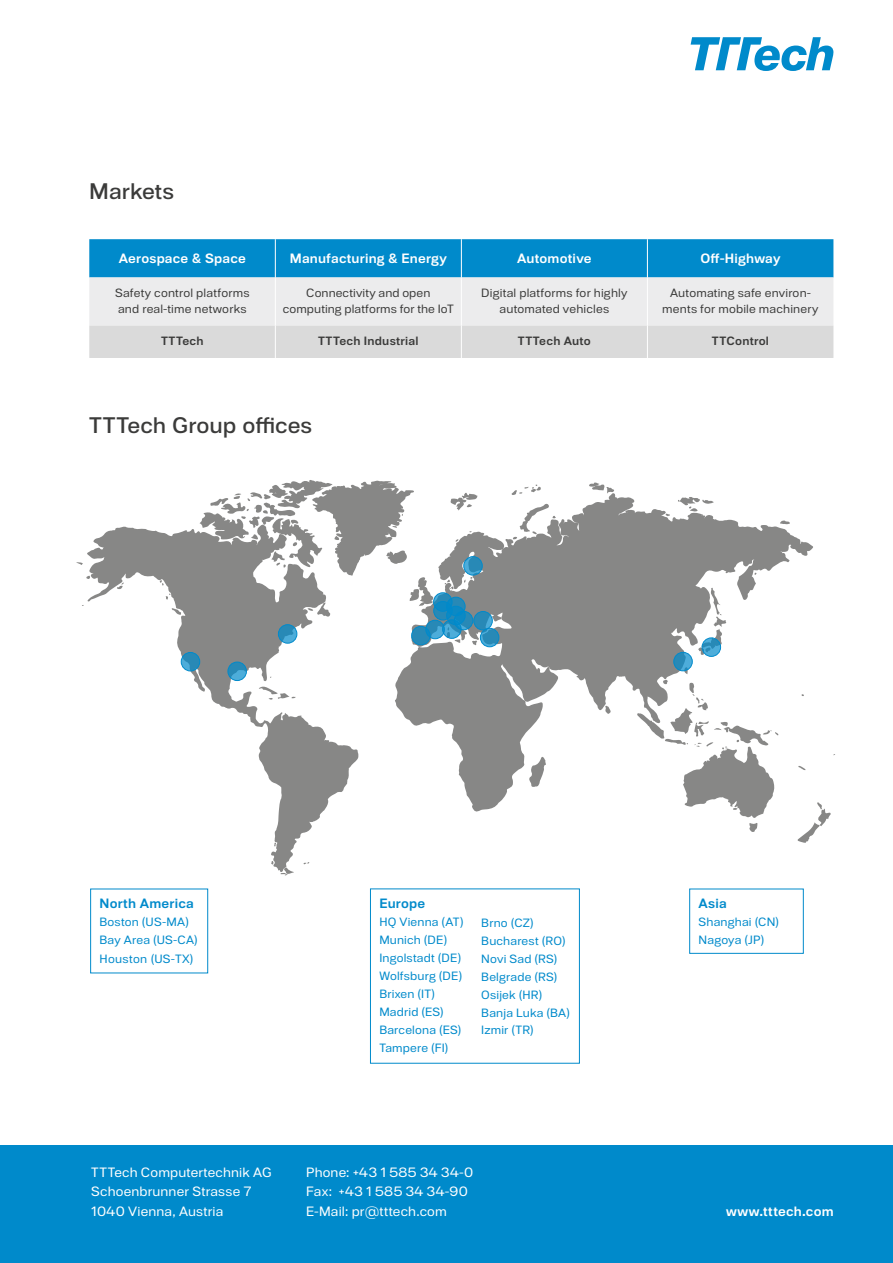
<style>
.page{position:relative;width:893px;height:1263px;background:#fff}
.page>*{position:absolute;margin:0;border:0;box-sizing:border-box;transform-origin:0 0}
.ueberschrift{font:500 22.5px "Substance";color:#3b3b3a}
.fliess{font:500 22.5px "Substance";color:#3b3b3a}
.kontakt{font:13.5px "Substance";letter-spacing:.01em;color:#fff}
.tabelle_kopf{font:700 13.5px "Substance";letter-spacing:.015em;color:#fff}
.kontakt-2{font:13.5px "Substance";letter-spacing:.03em;color:#fff}
.t1{font:700 13.5px "Substance";letter-spacing:.015em;color:#008acb}
.kontakt-3{font:700 13.5px "Substance";letter-spacing:.015em;color:#fff}
.t2{font:12px/18px "Substance";letter-spacing:.015em;color:#008acb}
.tabelle_Seite_2{font:12px/15.8px "Substance";letter-spacing:.015em;color:#3b3b3a;text-align:center}
.tabelle_Seite_2-2{font:700 12px "Substance";letter-spacing:.02em;color:#3b3b3a}
</style>
<div class="page">
<svg style="left:691px;top:37px;width:142px;height:34px"></svg>
<div style="left:0;top:1145px;width:893px;height:118px;background:#008acb"></div>
<svg style="left:89px;top:239px;width:744px;height:119px;background:#9bc7dd"></svg>
<hr style="left:275px;top:239px;width:1px;height:38px;background:#fff">
<hr style="left:461px;top:239px;width:1px;height:38px;background:#fff">
<hr style="left:647px;top:239px;width:1px;height:38px;background:#fff">
<hr style="left:461px;top:277px;width:1px;height:49px;background:#fff">
<hr style="left:461px;top:326px;width:1px;height:32px;background:#fff">
<hr style="left:647px;top:277px;width:1px;height:49px;background:#fff">
<hr style="left:647px;top:326px;width:1px;height:32px;background:#fff">
<hr style="left:275px;top:277px;width:1px;height:49px;background:#fff">
<hr style="left:275px;top:326px;width:1px;height:32px;background:#fff">
<svg style="left:395px;top:493px;width:418px;height:319px;fill:#878786"></svg>
<svg style="left:87px;top:526px;width:271px;height:346px"></svg>
<svg style="left:529px;top:756px;width:17px;height:32px"></svg>
<svg style="left:604px;top:705px;width:7px;height:9px"></svg>
<svg style="left:76px;top:562px;width:7px;height:3px"></svg>
<svg style="left:259px;top:686px;width:37px;height:14px"></svg>
<svg style="left:472px;top:641px;width:5px;height:5px"></svg>
<svg style="left:698px;top:588px;width:28px;height:67px"></svg>
<svg style="left:172px;top:608px;width:9px;height:7px"></svg>
<svg style="left:159px;top:580px;width:5px;height:6px"></svg>
<svg style="left:117px;top:582px;width:7px;height:8px"></svg>
<svg style="left:797px;top:802px;width:34px;height:41px"></svg>
<svg style="left:464px;top:577px;width:8px;height:6px"></svg>
<svg style="left:445px;top:579px;width:9px;height:12px"></svg>
<svg style="left:86px;top:575px;width:4px;height:4px"></svg>
<svg style="left:281px;top:868px;width:13px;height:7px"></svg>
<svg style="left:455px;top:539px;width:4px;height:3px"></svg>
<svg style="left:512px;top:484px;width:29px;height:11px"></svg>
<svg style="left:513px;top:503px;width:43px;height:36px"></svg>
<svg style="left:450px;top:493px;width:28px;height:17px"></svg>
<svg style="left:678px;top:497px;width:36px;height:15px"></svg>
<svg style="left:780px;top:520px;width:10px;height:5px"></svg>
<svg style="left:798px;top:766px;width:8px;height:5px"></svg>
<svg style="left:665px;top:513px;width:5px;height:3px"></svg>
<svg style="left:303px;top:862px;width:6px;height:2px"></svg>
<svg style="left:588px;top:482px;width:26px;height:12px"></svg>
<svg style="left:199px;top:480px;width:235px;height:137px"></svg>
<svg style="left:446px;top:634px;width:14px;height:9px"></svg>
<svg style="left:165px;top:593px;width:5px;height:7px"></svg>
<svg style="left:637px;top:667px;width:141px;height:165px"></svg>
<svg style="left:278px;top:625px;width:19px;height:18px"></svg>
<div style="left:278px;top:624px;width:19px;height:19px;border:1px solid #008acb;border-radius:50%"></div>
<svg style="left:228px;top:662px;width:18px;height:18px"></svg>
<div style="left:228px;top:662px;width:19px;height:19px;border:1px solid #008acb;border-radius:50%"></div>
<svg style="left:181px;top:652px;width:19px;height:19px"></svg>
<div style="left:181px;top:652px;width:19px;height:19px;border:1px solid #008acb;border-radius:50%"></div>
<svg style="left:464px;top:557px;width:18px;height:18px"></svg>
<div style="left:463px;top:556px;width:20px;height:19px;border:1px solid #008acb;border-radius:50%"></div>
<svg style="left:480px;top:628px;width:19px;height:19px"></svg>
<div style="left:480px;top:628px;width:19px;height:19px;border:1px solid #008acb;border-radius:50%"></div>
<svg style="left:674px;top:652px;width:18px;height:19px"></svg>
<div style="left:673px;top:652px;width:20px;height:19px;border:1px solid #008acb;border-radius:50%"></div>
<svg style="left:702px;top:638px;width:19px;height:18px"></svg>
<div style="left:702px;top:637px;width:19px;height:20px;border:1px solid #008acb;border-radius:50%"></div>
<svg style="left:474px;top:611px;width:18px;height:19px"></svg>
<div style="left:473px;top:611px;width:20px;height:19px;border:1px solid #008acb;border-radius:50%"></div>
<svg style="left:434px;top:593px;width:18px;height:18px"></svg>
<div style="left:433px;top:592px;width:19px;height:20px;border:1px solid #008acb;border-radius:50%"></div>
<svg style="left:434px;top:601px;width:18px;height:19px"></svg>
<div style="left:433px;top:601px;width:20px;height:19px;border:1px solid #008acb;border-radius:50%"></div>
<svg style="left:447px;top:597px;width:18px;height:19px"></svg>
<div style="left:446px;top:597px;width:19px;height:19px;border:1px solid #008acb;border-radius:50%"></div>
<svg style="left:447px;top:606px;width:18px;height:19px"></svg>
<div style="left:446px;top:606px;width:19px;height:19px;border:1px solid #008acb;border-radius:50%"></div>
<svg style="left:454px;top:611px;width:19px;height:19px"></svg>
<div style="left:454px;top:611px;width:19px;height:19px;border:1px solid #008acb;border-radius:50%"></div>
<svg style="left:443px;top:620px;width:18px;height:18px"></svg>
<div style="left:442px;top:619px;width:19px;height:20px;border:1px solid #008acb;border-radius:50%"></div>
<div style="left:412px;top:626px;width:18px;height:19px;background:#2889b6;border-radius:50%"></div>
<div style="left:411px;top:626px;width:19px;height:19px;border:1px solid #008acb;border-radius:50%"></div>
<svg style="left:426px;top:620px;width:18px;height:19px"></svg>
<div style="left:425px;top:620px;width:20px;height:19px;border:1px solid #008acb;border-radius:50%"></div>
<svg style="left:90px;top:888px;width:118px;height:86px"></svg>
<svg style="left:370px;top:888px;width:210px;height:176px"></svg>
<svg style="left:689px;top:888px;width:115px;height:66px"></svg>
<p class="fliess" style="left:89px;top:178px;width:86px">Markets</p>
<p class="tabelle_kopf" style="left:119px;top:251px;width:129px">Aerospace &amp; Space</p>
<p class="tabelle_kopf" style="left:290px;top:251px;width:159px">Manufacturing &amp; Energy</p>
<p class="tabelle_kopf" style="left:517px;top:251px;width:76px">Automotive</p>
<p class="tabelle_kopf" style="left:700px;top:251px;width:82px">Off-Highway</p>
<p class="tabelle_Seite_2" style="left:115px;top:285px;width:136px;text-align:left">Safety control platforms and real-time networks</p>
<p class="tabelle_Seite_2" style="left:283px;top:285px;width:172px">Connectivity and open computing platforms for the IoT</p>
<p class="tabelle_Seite_2" style="left:481px;top:285px;width:148px">Digital platforms for highly automated vehicles</p>
<p class="tabelle_Seite_2" style="left:662px;top:285px;width:158px">Automating safe environ&shy;ments for mobile machinery</p>
<p class="tabelle_Seite_2-2" style="left:161px;top:334px;width:44px">TTTech</p>
<p class="tabelle_Seite_2-2" style="left:318px;top:334px;width:102px">TTTech Industrial</p>
<p class="tabelle_Seite_2-2" style="left:518px;top:334px;width:74px">TTTech Auto</p>
<p class="tabelle_Seite_2-2" style="left:712px;top:334px;width:59px">TTControl</p>
<p class="ueberschrift" style="left:89px;top:412px;width:225px">TTTech Group offices</p>
<p class="t1" style="left:100px;top:896px;width:96px">North America</p>
<p class="t2" style="left:100px;top:914px;width:100px">Boston (US-MA)<br>Bay Area (US-CA)<br>Houston (US-TX)</p>
<p class="t1" style="left:379px;top:896px;width:47px">Europe</p>
<p class="t2" style="left:379px;top:913px;width:86px">HQ Vienna (AT)<br>Munich (DE)<br>Ingolstadt (DE)<br>Wolfsburg (DE)<br>Brixen (IT)<br>Madrid (ES)<br>Barcelona (ES)<br>Tampere (FI)</p>
<p class="t2" style="left:481px;top:914px;width:90px">Brno (CZ)<br>Bucharest (RO)<br>Novi Sad (RS)<br>Belgrade (RS)<br>Osijek (HR)<br>Banja Luka (BA)<br>Izmir (TR)</p>
<p class="t1" style="left:699px;top:896px;width:30px">Asia</p>
<p class="t2" style="left:699px;top:914px;width:82px">Shanghai (CN)<br>Nagoya (JP)</p>
<p class="kontakt" style="left:91px;top:1164px;width:182px">TTTech Computertechnik AG</p>
<p class="kontakt" style="left:91px;top:1184px;width:161px">Schoenbrunner Strasse 7</p>
<p class="kontakt" style="left:91px;top:1203px;width:134px">1040 Vienna, Austria</p>
<p class="kontakt-3" style="left:726px;top:1203px;width:109px">www.tttech.com</p>
<p class="kontakt-2" style="left:306px;top:1164px;width:169px">Phone: +43 1 585 34 34-0</p>
<p class="kontakt-2" style="left:306px;top:1184px;width:163px">Fax: +43 1 585 34 34-90</p>
<p class="kontakt" style="left:306px;top:1203px;width:142px">E-Mail: pr@tttech.com</p>
</div>
